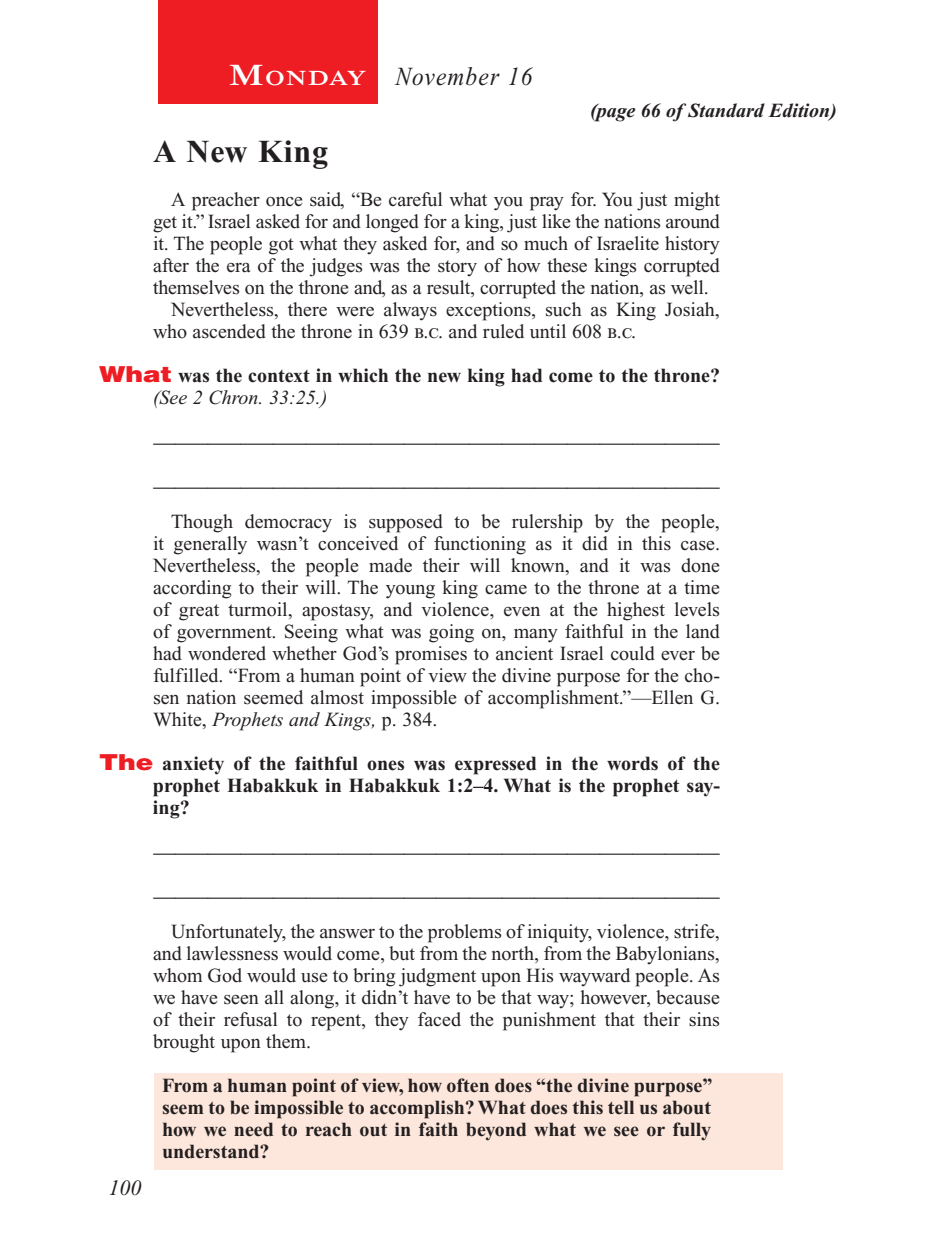
<style>
.page{position:relative;width:936px;height:1260px;background:#fff}
.page>*{position:absolute;margin:0;border:0;box-sizing:border-box;transform-origin:0 0}
.Head{font:700 32px "Times New Roman PS Std";letter-spacing:.025em;color:#231f20}
.Lesson_Dates{font:italic 26px "Times New Roman PS Std";letter-spacing:.05em;color:#231f20;scale:.9 1}
.Blank_Lines_SB{font:22px "Times New Roman PS Std";color:#231f20}
.Blank_Lines{font:22px "Times New Roman PS Std";color:#231f20}
.PageNumbers{font:italic 22px "Times New Roman PS Std";color:#231f20}
.Daily_Header{font:600 21px "Times NRMT Std";letter-spacing:.045em;color:#fff;scale:1.1 1}
.Body{font:20px/22px "Times New Roman PS Std";color:#231f20;text-align:justify}
.Question{font:700 20px/22px "Times New Roman PS Std";color:#231f20}
.x-screened_box-text{font:700 20px/22px "Times New Roman PS Std";color:#231f20;text-align:justify}
.Page_from_SE{font:italic 700 20px "Times New Roman PS Std";color:#231f20}
.s1{font-size:30px}
.s2{font-family:"Helvetica LT Std";font-weight:900;font-size:22px;color:#ee1d23}
.s3{font-weight:400;font-style:italic}
.s4{font-style:italic}
</style>
<div class="page">
<div style="left:158px;top:0;width:220px;height:103px;background:#ee1d23"></div>
<div style="left:155px;top:1073px;width:628px;height:97px;background:#fde7dc"></div>
<p class="Daily_Header" style="left:229px;top:65px;width:127px"><span class="s1">M</span>ONDAY</p>
<p class="Lesson_Dates" style="left:396px;top:62px;width:154px">November 16</p>
<p class="Page_from_SE" style="left:590px;top:100px;width:248px">(page 66 of Standard Edition)</p>
<p class="Head" style="left:153px;top:134px;width:177px">A New King</p>
<p class="Body" style="left:153px;top:188px;width:569px;text-indent:18px">A preacher once said, “Be careful what you pray for. You just might get it.” Israel asked for and longed for a king, just like the nations around it. The people got what they asked for, and so much of Israelite history after the era of the judges was the story of how these kings corrupted themselves on the throne and, as a result, corrupted the nation, as well.</p>
<p class="Body" style="left:153px;top:298px;width:568px;text-indent:18px">Nevertheless, there were always exceptions, such as King Josiah, who ascended the throne in 639 b.c. and ruled until 608 b.c.</p>
<p class="Question" style="left:153px;top:364px;width:569px;text-indent:-54px"><span class="s2">What</span> was the context in which the new king had come to the throne? <span class="s3">(See 2 Chron. 33:25.)</span></p>
<p class="Blank_Lines_SB" style="left:153px;top:423px;width:568px">____________________________________________________</p>
<p class="Blank_Lines" style="left:153px;top:467px;width:568px">____________________________________________________</p>
<p class="Body" style="left:153px;top:510px;width:569px;text-indent:18px">Though democracy is supposed to be rulership by the people, it generally wasn’t conceived of functioning as it did in this case.<br>Nevertheless, the people made their will known, and it was done according to their will. The young king came to the throne at a time of great turmoil, apostasy, and violence, even at the highest levels of government. Seeing what was going on, many faithful in the land had wondered whether God’s promises to ancient Israel could ever be fulfilled. “From a human point of view the divine purpose for the cho&shy;sen nation seemed almost impossible of accomplishment.”—Ellen G.<br>White, <span class="s4">Prophets and Kings,</span> p. 384.</p>
<p class="Question" style="left:153px;top:752px;width:568px;text-align:justify;text-indent:-54px"><span class="s2">The</span> anxiety of the faithful ones was expressed in the words of the prophet Habakkuk in Habakkuk 1:2–4. What is the prophet say&shy;ing?</p>
<p class="Blank_Lines_SB" style="left:153px;top:833px;width:568px">____________________________________________________</p>
<p class="PageNumbers" style="left:109px;top:1176px;width:34px">100</p>
<p class="Blank_Lines" style="left:153px;top:877px;width:568px">____________________________________________________</p>
<p class="Body" style="left:153px;top:920px;width:569px;text-indent:18px">Unfortunately, the answer to the problems of iniquity, violence, strife, and lawlessness would come, but from the north, from the Babylonians, whom God would use to bring judgment upon His wayward people. As we have seen all along, it didn’t have to be that way; however, because of their refusal to repent, they faced the punishment that their sins brought upon them.</p>
<p class="x-screened_box-text" style="left:162px;top:1074px;width:552px">From a human point of view, how often does “the divine purpose” seem to be impossible to accomplish? What does this tell us about how we need to reach out in faith beyond what we see or fully understand?</p>
</div>
